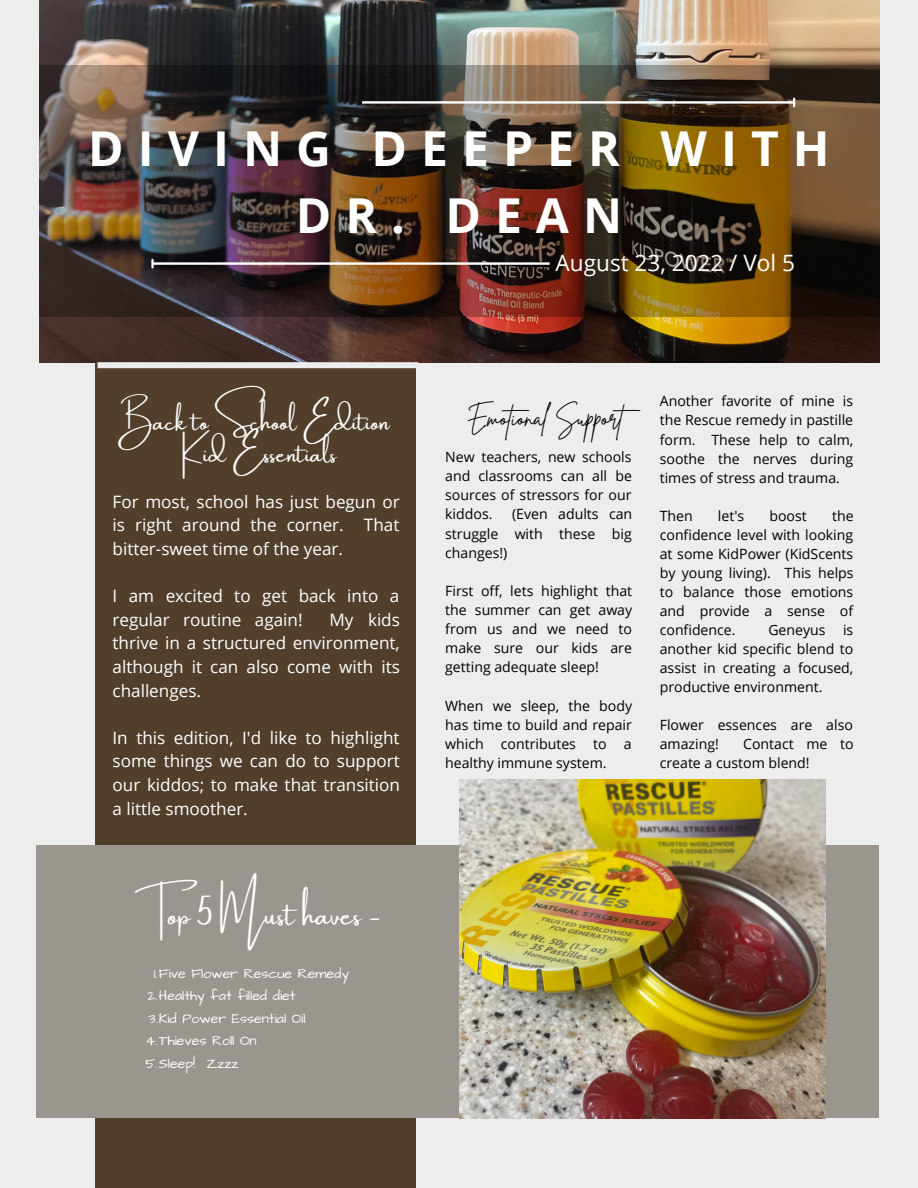
<style>
.page{position:relative;width:918px;height:1188px;background:#ededed}
.page>*{position:absolute;margin:0;border:0;box-sizing:border-box;transform-origin:0 0}
.t1{font:700 48.15px/66.3px "Open Sans";letter-spacing:.29em;color:#fff;text-align:center}
.t2{font:28.05px "Amsterdam One";color:#fff}
.t3{font:24.6px "Brittany Signature";color:#000}
.t4{font:22.95px/31.5px "Amsterdam One";color:#fff;text-align:center}
.t5{font:22.5px "Open Sans";color:#fff}
.t6{font:17.1px/23.7px "Open Sans";color:#fff;text-align:justify}
.t7{font:14.1px/19px "Open Sans";color:#000;text-align:justify}
.t8{font:14.1px/22.5px "Architects Daughter";color:#fff}
</style>
<div class="page">
<div style="left:95px;top:0;width:321px;height:1188px;background:#513f2c"></div>
<img style="left:39px;top:0;width:840px;height:362px">
<img style="left:39px;top:65px;width:840px;height:252px">
<hr style="left:362px;top:101px;width:432px;height:3px;background:#fff">
<svg style="left:793px;top:98px;width:2px;height:9px"></svg>
<hr style="left:153px;top:262px;width:397px;height:3px;background:#fff">
<svg style="left:151px;top:259px;width:3px;height:9px"></svg>
<div style="left:98px;top:362px;width:320px;height:6px;background:#ededed"></div>
<div style="left:36px;top:846px;width:843px;height:272px;background:#9b958f"></div>
<img style="left:459px;top:780px;width:367px;height:338px">
<h1 class="t1" style="left:88px;top:115px;width:743px">DIVING DEEPER WITH<br>DR. DEAN</h1>
<h3 class="t4" style="left:118px;top:408px;width:274px">Back to School Edition<br>Kid Essentials</h3>
<p class="t6" style="left:113px;top:489px;width:289px">For most, school has just begun or is right around the corner. That bitter-sweet time of the year.</p>
<p class="t6" style="left:113px;top:584px;width:288px">I am excited to get back into a regular routine again!</p>
<p class="t6" style="left:113px;top:607px;width:289px;text-indent:217px">My kids thrive in a structured environment, although it can also come with its challenges.</p>
<p class="t6" style="left:113px;top:725px;width:289px">In this edition, I'd like to highlight some things we can do to support our kiddos; to make that transition a little smoother.</p>
<h2 class="t2" style="left:135px;top:899px;width:247px">Top 5 Must haves -</h2>
<p class="t8" style="left:146px;top:962px;width:205px;text-indent:8px">1.Five Flower Rescue Remedy<br>2.Healthy fat filled diet<br>3.Kid Power Essential Oil<br>4.Thieves Roll On<br>5.Sleep! Zzzz</p>
<h3 class="t5" style="left:556px;top:247px;width:241px">August 23, 2022 / Vol 5</h3>
<h3 class="t3" style="left:467px;top:402px;width:182px">Emotional Support</h3>
<p class="t7" style="left:660px;top:391px;width:195px">Another favorite of mine is the Rescue remedy in pastille form. These help to calm, soothe the nerves during times of stress and trauma.</p>
<p class="t7" style="left:660px;top:506px;width:35px">Then</p>
<p class="t7" style="left:718px;top:506px;width:28px">let's</p>
<p class="t7" style="left:769px;top:506px;width:39px">boost</p>
<p class="t7" style="left:445px;top:447px;width:188px">New teachers, new schools and classrooms can all be sources of stressors for our kiddos.</p>
<p class="t7" style="left:445px;top:504px;width:188px;text-indent:67px">(Even adults can struggle with these big changes!)</p>
<p class="t7" style="left:445px;top:581px;width:189px">First off, lets highlight that the summer can get away from us and we need to make sure our kids are getting adequate sleep!</p>
<p class="t7" style="left:445px;top:696px;width:188px">When we sleep, the body has time to build and repair which contributes to a healthy immune system.</p>
<p class="t7" style="left:660px;top:506px;width:195px;text-indent:172px">the confidence level with looking at some KidPower (KidScents by young living). This helps to balance those emotions and provide a sense of confidence.</p>
<p class="t7" style="left:660px;top:620px;width:195px;text-indent:109px">Geneyus is another kid specific blend to assist in creating a focused, productive environment.</p>
<p class="t7" style="left:660px;top:715px;width:195px">Flower essences are also amazing!</p>
<p class="t7" style="left:660px;top:734px;width:195px;text-indent:83px">Contact me to create a custom blend!</p>
</div>
